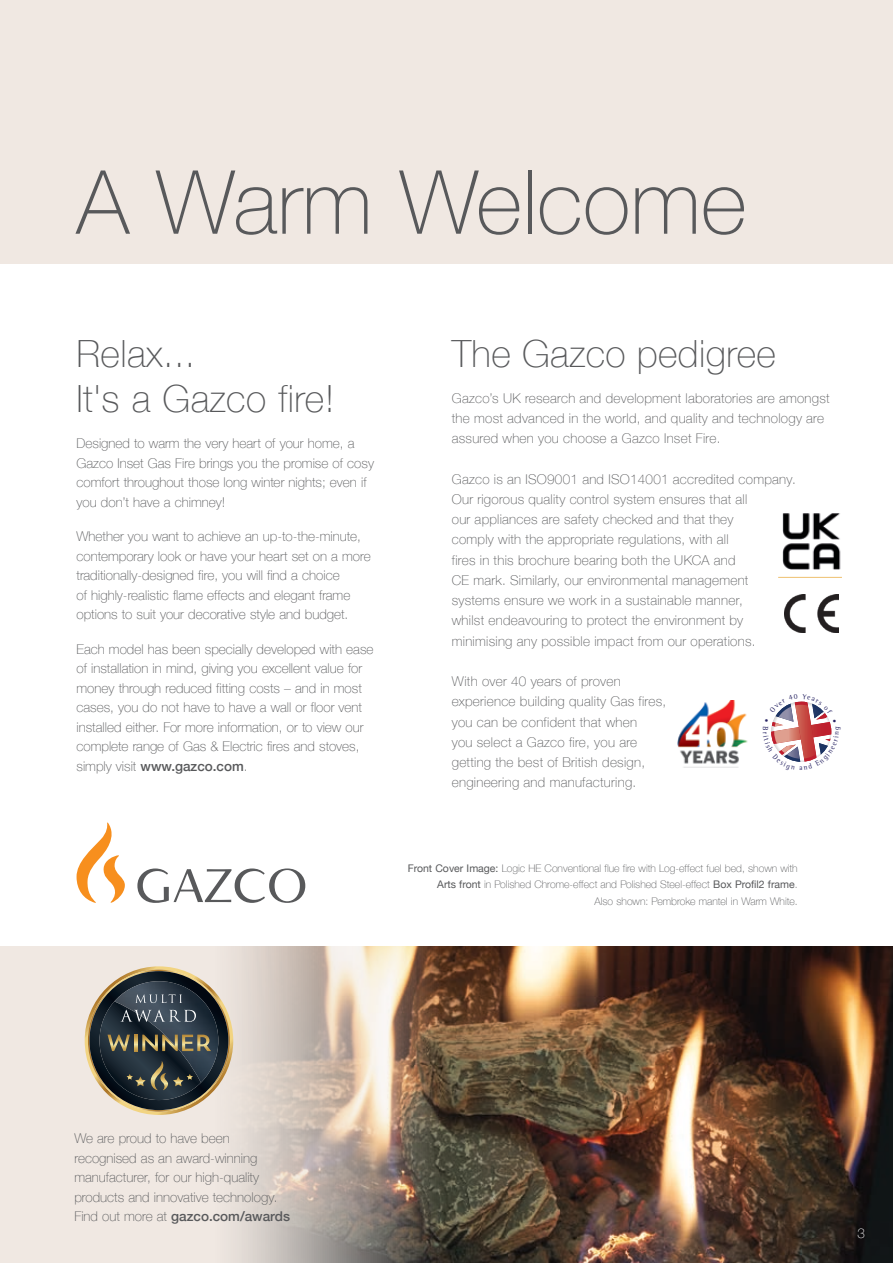
<style>
.page{position:relative;width:893px;height:1263px;background:#fff}
.page>*{position:absolute;margin:0;border:0;box-sizing:border-box;transform-origin:0 0}
.t1{font:100 88.5px "Helvetica Neue";color:#58595b}
.t2{font:100 37.5px/45px "Helvetica Neue";letter-spacing:.01em;color:#58595b}
.t3{font:100 13.5px/19.5px "Helvetica Neue";color:#58595b}
.t4{font:100 13.5px/20.2px "Helvetica Neue";letter-spacing:.02em;color:#58595b}
.t5{font:100 13.5px "Helvetica Neue";color:#fff}
.t6{font:100 10.5px/16.5px "Helvetica Neue";color:#58595b;text-align:right}
.s1{font-weight:500}
.s2{font-weight:400}
</style>
<div class="page">
<div style="left:0;top:946px;width:893px;height:317px;background:#f0e8e2"></div>
<img style="left:233px;top:946px;width:660px;height:317px">
<div style="left:0;top:0;width:893px;height:264px;background:#f0e8e2"></div>
<svg style="left:137px;top:868px;width:168px;height:35px"></svg>
<svg style="left:77px;top:822px;width:48px;height:81px"></svg>
<img style="left:783px;top:513px;width:58px;height:57px">
<img style="left:785px;top:594px;width:54px;height:39px">
<hr style="left:778px;top:577px;width:64px;height:1px;background:#f0c77f">
<img style="left:677px;top:700px;width:71px;height:68px">
<svg style="left:85px;top:966px;width:148px;height:149px"></svg>
<svg style="left:771px;top:701px;width:61px;height:61px"></svg>
<h1 class="t1" style="left:77px;top:135px;width:672px">A Warm Welcome</h1>
<h2 class="t2" style="left:77px;top:330px;width:259px">Relax...<br>It's a Gazco fire!</h2>
<p class="t3" style="left:77px;top:433px;width:299px">Designed to warm the very heart of your home, a Gazco Inset Gas Fire brings you the promise of cosy comfort throughout those long winter nights; even if you don’t have a chimney!</p>
<p class="t3" style="left:77px;top:526px;width:296px">Whether you want to achieve an up-to-the-minute, contemporary look or have your heart set on a more traditionally-designed fire, you will find a choice<br>of highly-realistic flame effects and elegant frame options to suit your decorative style and budget.</p>
<p class="t3" style="left:77px;top:639px;width:298px">Each model has been specially developed with ease of installation in mind, giving you excellent value for money through reduced fitting costs – and in most cases, you do not have to have a wall or floor vent installed either. For more information, or to view our complete range of Gas &amp; Electric fires and stoves, simply visit <span class="s1">www.gazco.com</span>.</p>
<h2 class="t2" style="left:452px;top:330px;width:326px">The Gazco pedigree</h2>
<p class="t4" style="left:452px;top:387px;width:379px">Gazco’s UK research and development laboratories are amongst the most advanced in the world, and quality and technology are assured when you choose a Gazco Inset Fire.</p>
<p class="t4" style="left:452px;top:468px;width:346px">Gazco is an ISO9001 and ISO14001 accredited company.<br>Our rigorous quality control system ensures that all<br>our appliances are safety checked and that they<br>comply with the appropriate regulations, with all<br>fires in this brochure bearing both the UKCA and<br>CE mark. Similarly, our environmental management systems ensure we work in a sustainable manner,<br>whilst endeavouring to protect the environment by minimising any possible impact from our operations.</p>
<p class="t4" style="left:452px;top:671px;width:216px">With over 40 years of proven experience building quality Gas fires, you can be confident that when<br>you select a Gazco fire, you are getting the best of British design, engineering and manufacturing.</p>
<p class="t6" style="left:408px;top:859px;width:392px"><span class="s2">Front Cover Image:</span> Logic HE Conventional flue fire with Log-effect fuel bed, shown with<br><span class="s2">Arts front</span> in Polished Chrome-effect and Polished Steel-effect <span class="s2">Box Profil2 frame</span>.<br>Also shown: Pembroke mantel in Warm White.</p>
<p class="t3" style="left:74px;top:1128px;width:217px">We are proud to have been recognised as an award-winning manufacturer, for our high-quality products and innovative technology.<br>Find out more at <span class="s1">gazco.com/awards</span></p>
<p class="t5" style="left:857px;top:1222px;width:9px">3</p>
</div>
